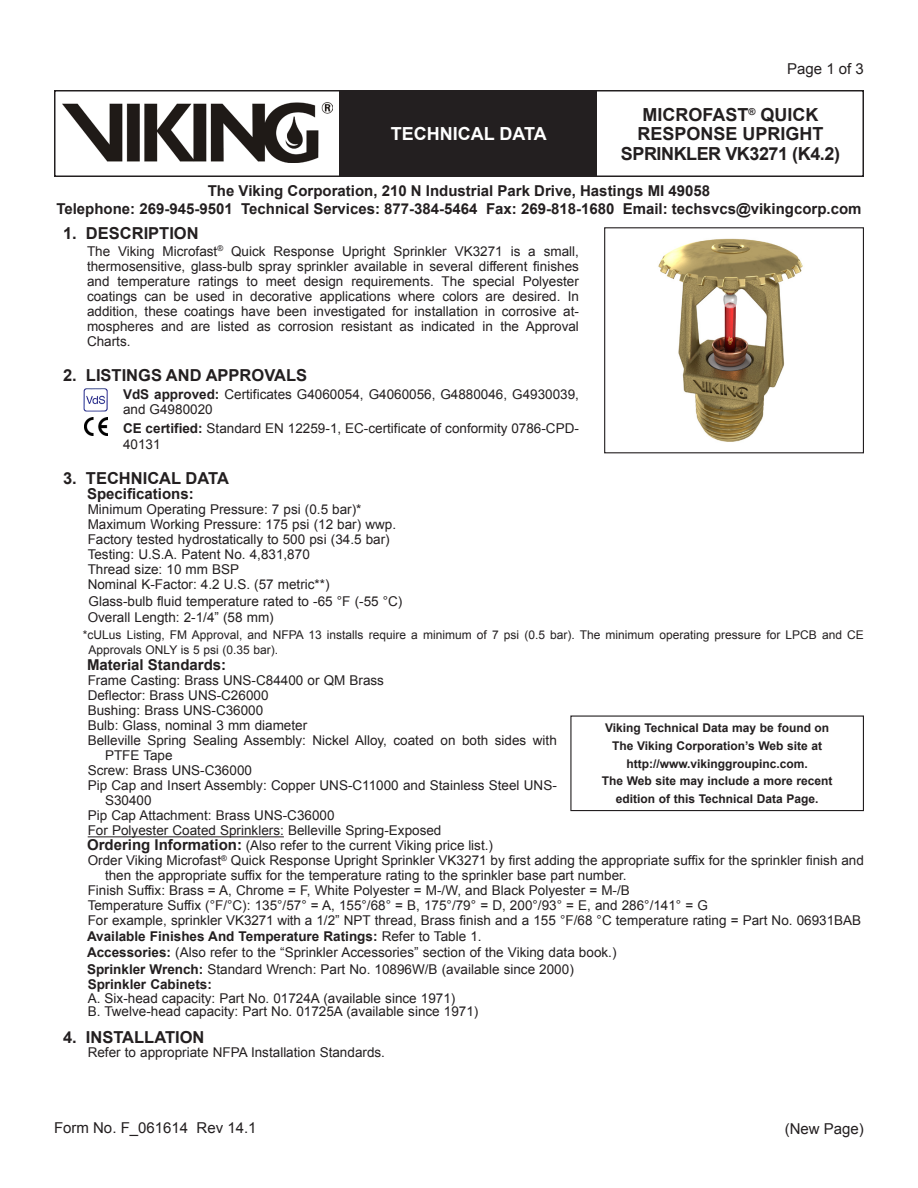
<style>
.page{position:relative;width:918px;height:1188px;background:#fff}
.page>*{position:absolute;margin:0;border:0;box-sizing:border-box;transform-origin:0 0}
.Product_Description{font:700 18px/19.5px "Arial";color:#231f20}
.Product_Description-2{font:700 18px "Arial";letter-spacing:-.025em;color:#231f20}
.Black_Header{font:700 18px "Arial";color:#fff}
.Heading{font:700 16.5px "Arial";color:#231f20}
.Viking{font:700 15px "Arial";color:#231f20}
.Heading_2{font:700 15px "Arial";color:#231f20}
.Left_Date{font:15px "Arial";color:#231f20}
.Right_Date{font:15px "Arial";color:#231f20}
.Technical_Data{font:13.5px/15px "Arial";color:#231f20}
.Body_Text{font:13.5px/15px "Arial";color:#231f20;text-align:justify}
.Approval_Text{font:13.5px/15.8px "Arial";color:#231f20}
.Heading_2-2{font:13.5px "Arial";color:#231f20}
.Body_Text-2{font:700 13.5px "Arial";color:#231f20}
.Asterisk_2{font:13.5px "Arial";color:#231f20}
.Technical_Data-2{font:700 13.5px "Arial";color:#231f20}
.Web_Site{font:700 12px "Arial";color:#231f20}
.Asterisk_2-2{font:12px/15px "Arial";color:#231f20}
.s1{font-weight:700}
.s2{font-weight:700;font-size:15px}
.s3{font-weight:400}
</style>
<div class="page">
<div style="left:54px;top:90px;width:810px;height:87px;border:2px solid #231f20"></div>
<div style="left:340px;top:91px;width:257px;height:85px;background:#231f20"></div>
<img style="left:63px;top:102px;width:269px;height:60px">
<hr style="left:88px;top:836px;width:196px;height:1px;background:#231f20">
<div style="left:570px;top:716px;width:294px;height:95px;border:1px solid #231f20"></div>
<div style="left:604px;top:227px;width:260px;height:226px;border:1px solid #231f20"></div>
<img style="left:658px;top:238px;width:145px;height:204px">
<img style="left:83px;top:388px;width:25px;height:24px">
<img style="left:85px;top:418px;width:22px;height:17px">
<p class="Black_Header" style="left:391px;top:121px;width:157px">TECHNICAL DATA</p>
<p class="Right_Date" style="left:787px;top:59px;width:78px">Page 1 of 3</p>
<p class="Product_Description" style="left:637px;top:105px;width:188px">MICROFAST<sup>®</sup> QUICK<br>RESPONSE UPRIGHT</p>
<p class="Product_Description-2" style="left:621px;top:141px;width:221px">SPRINKLER VK3271 (K4.2)</p>
<p class="Viking" style="left:208px;top:181px;width:504px">The Viking Corporation, 210 N Industrial Park Drive, Hastings MI 49058</p>
<p class="Viking" style="left:56px;top:199px;width:807px">Telephone: 269-945-9501 Technical Services: 877-384-5464 Fax: 269-818-1680 Email: techsvcs@vikingcorp.com</p>
<p class="Heading" style="left:63px;top:222px;width:137px">1. DESCRIPTION</p>
<p class="Body_Text" style="left:87px;top:244px;width:494px">The Viking Microfast<sup>®</sup> Quick Response Upright Sprinkler VK3271 is a small, thermosensitive, glass-bulb spray sprinkler available in several different finishes and temperature ratings to meet design requirements. The special Polyester coatings can be used in decorative applications where colors are desired. In addition, these coatings have been investigated for installation in corrosive at&shy;mospheres and are listed as corrosion resistant as indicated in the Approval Charts.</p>
<p class="Heading" style="left:63px;top:364px;width:246px">2. LISTINGS AND APPROVALS</p>
<p class="Approval_Text" style="left:123px;top:386px;width:458px"><span class="s1">VdS approved:</span> Certificates G4060054, G4060056, G4880046, G4930039, and G4980020</p>
<p class="Approval_Text" style="left:123px;top:421px;width:457px"><span class="s1">CE certified:</span> Standard EN 12259-1, EC-certificate of conformity 0786-CPD-<br>40131</p>
<p class="Heading" style="left:63px;top:467px;width:167px">3. TECHNICAL DATA</p>
<p class="Heading_2" style="left:87px;top:484px;width:108px">Specifications:</p>
<p class="Technical_Data" style="left:88px;top:502px;width:275px">Minimum Operating Pressure: 7 psi (0.5 bar)*</p>
<p class="Technical_Data" style="left:88px;top:517px;width:310px">Maximum Working Pressure: 175 psi (12 bar) wwp.</p>
<p class="Technical_Data" style="left:88px;top:532px;width:304px">Factory tested hydrostatically to 500 psi (34.5 bar)</p>
<p class="Technical_Data" style="left:88px;top:547px;width:224px">Testing: U.S.A. Patent No. 4,831,870</p>
<p class="Technical_Data" style="left:88px;top:562px;width:153px">Thread size: 10 mm BSP</p>
<p class="Technical_Data" style="left:88px;top:577px;width:243px">Nominal K-Factor: 4.2 U.S. (57 metric**)</p>
<p class="Asterisk_2" style="left:89px;top:592px;width:315px">Glass-bulb fluid temperature rated to -65 °F (-55 °C)</p>
<p class="Technical_Data" style="left:88px;top:610px;width:188px">Overall Length: 2-1/4” (58 mm)</p>
<p class="Asterisk_2-2" style="left:89px;top:627px;width:777px;text-indent:-6px">*cULus Listing, FM Approval, and NFPA 13 installs require a minimum of 7 psi (0.5 bar). The minimum operating pressure for LPCB and CE<br>Approvals ONLY is 5 psi (0.35 bar).</p>
<p class="Heading_2" style="left:87px;top:655px;width:141px">Material Standards:</p>
<p class="Technical_Data" style="left:88px;top:673px;width:298px">Frame Casting: Brass UNS-C84400 or QM Brass</p>
<p class="Technical_Data" style="left:88px;top:688px;width:182px">Deflector: Brass UNS-C26000</p>
<p class="Technical_Data" style="left:88px;top:703px;width:177px">Bushing: Brass UNS-C36000</p>
<p class="Technical_Data" style="left:88px;top:718px;width:221px">Bulb: Glass, nominal 3 mm diameter</p>
<p class="Technical_Data" style="left:105px;top:733px;width:453px;text-indent:-17px">Belleville Spring Sealing Assembly: Nickel Alloy, coated on both sides with<br>PTFE Tape</p>
<p class="Technical_Data" style="left:88px;top:763px;width:166px">Screw: Brass UNS-C36000</p>
<p class="Technical_Data" style="left:105px;top:778px;width:453px;text-indent:-17px">Pip Cap and Insert Assembly: Copper UNS-C11000 and Stainless Steel UNS-<br>S30400</p>
<p class="Technical_Data" style="left:88px;top:808px;width:248px">Pip Cap Attachment: Brass UNS-C36000</p>
<p class="Technical_Data" style="left:88px;top:823px;width:355px">For Polyester Coated Sprinklers: Belleville Spring-Exposed</p>
<p class="Heading_2-2" style="left:87px;top:837px;width:408px"><span class="s2">Ordering Information:</span> (Also refer to the current Viking price list.)</p>
<p class="Technical_Data" style="left:105px;top:853px;width:760px;text-indent:-17px">Order Viking Microfast<sup>®</sup> Quick Response Upright Sprinkler VK3271 by first adding the appropriate suffix for the sprinkler finish and then the appropriate suffix for the temperature rating to the sprinkler base part number.</p>
<p class="Technical_Data" style="left:88px;top:883px;width:544px">Finish Suffix: Brass = A, Chrome = F, White Polyester = M-/W, and Black Polyester = M-/B</p>
<p class="Technical_Data" style="left:88px;top:898px;width:622px">Temperature Suffix (°F/°C): 135°/57° = A, 155°/68° = B, 175°/79° = D, 200°/93° = E, and 286°/141° = G</p>
<p class="Technical_Data" style="left:88px;top:913px;width:775px">For example, sprinkler VK3271 with a 1/2” NPT thread, Brass finish and a 155 °F/68 °C temperature rating = Part No. 06931BAB</p>
<p class="Body_Text-2" style="left:87px;top:927px;width:396px">Available Finishes And Temperature Ratings: <span class="s3">Refer to Table 1.</span></p>
<p class="Body_Text" style="left:87px;top:945px;width:531px"><span class="s1">Accessories:</span> (Also refer to the “Sprinkler Accessories” section of the Viking data book.)</p>
<p class="Body_Text" style="left:87px;top:962px;width:488px"><span class="s1">Sprinkler Wrench:</span> Standard Wrench: Part No. 10896W/B (available since 2000)</p>
<p class="Technical_Data-2" style="left:88px;top:975px;width:126px">Sprinkler Cabinets:</p>
<p class="Technical_Data" style="left:88px;top:991px;width:369px">A. Six-head capacity: Part No. 01724A (available since 1971)</p>
<p class="Technical_Data" style="left:88px;top:1004px;width:392px">B. Twelve-head capacity: Part No. 01725A (available since 1971)</p>
<p class="Heading" style="left:63px;top:1026px;width:143px">4. INSTALLATION</p>
<p class="Technical_Data" style="left:88px;top:1045px;width:299px">Refer to appropriate NFPA Installation Standards.</p>
<p class="Web_Site" style="left:605px;top:720px;width:226px">Viking Technical Data may be found on</p>
<p class="Web_Site" style="left:612px;top:738px;width:212px">The Viking Corporation’s Web site at</p>
<p class="Web_Site" style="left:626px;top:755px;width:183px">http://www.vikinggroupinc.com.</p>
<p class="Web_Site" style="left:602px;top:773px;width:232px">The Web site may include a more recent</p>
<p class="Web_Site" style="left:616px;top:791px;width:204px">edition of this Technical Data Page.</p>
<p class="Left_Date" style="left:54px;top:1118px;width:204px">Form No. F_061614 Rev 14.1</p>
<p class="Right_Date" style="left:785px;top:1119px;width:81px">(New Page)</p>
</div>
